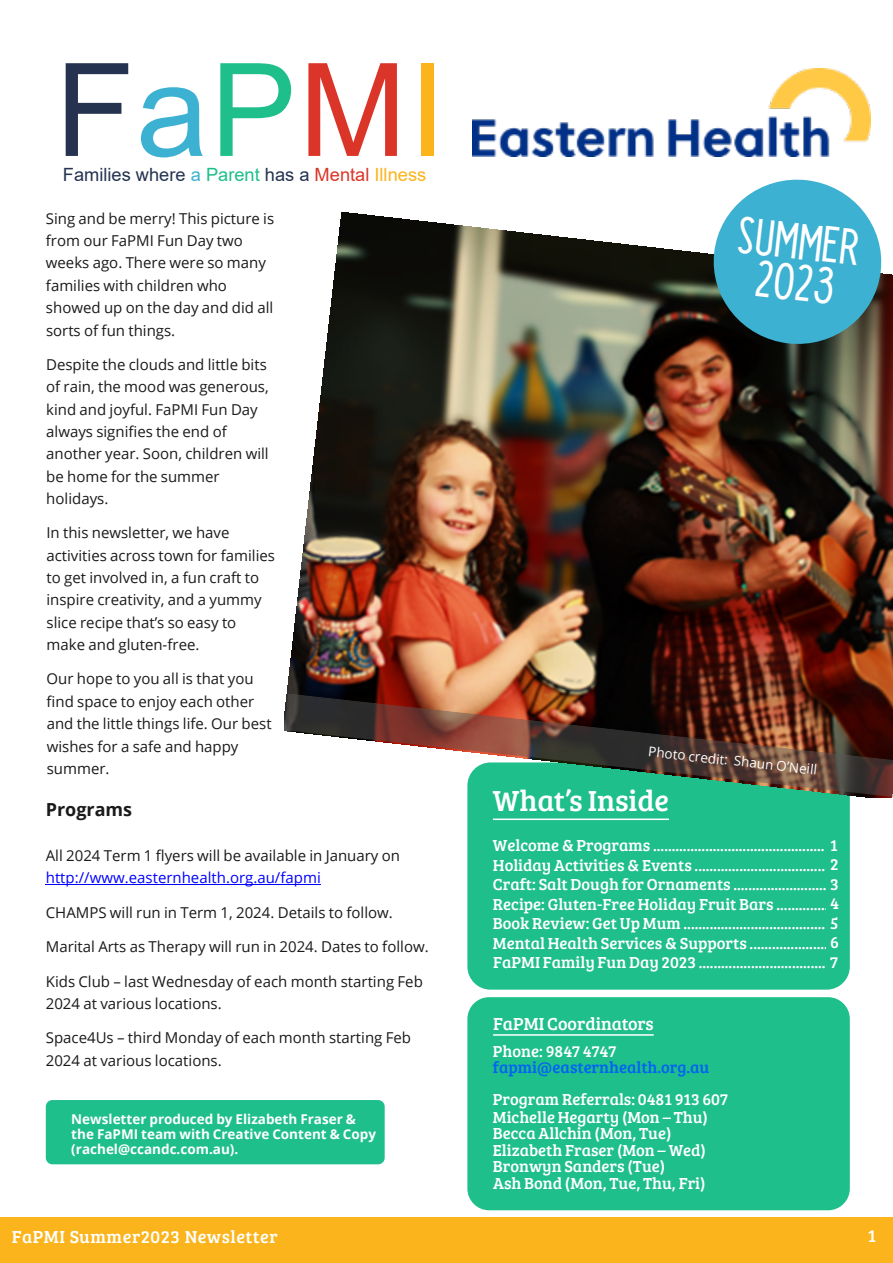
<style>
.page{position:relative;width:893px;height:1263px;background:#fff}
.page>*{position:absolute;margin:0;border:0;box-sizing:border-box;transform-origin:0 0}
.t1{font:129.45px "Arial";letter-spacing:.015em;color:#253350}
.t2{font:42px/42px "Paddington";color:#fff;text-align:center}
.t3{font:30px "Bree Serif";color:#fff}
.t4{font:18.3px "Arial";color:#253350}
.t5{font:18px "Bree Serif";letter-spacing:.03em;color:#fff}
.t6{font:18px "Bree Serif";color:#fff}
.t7{font:700 18px "Open Sans";color:#1a1a1a}
.t8{font:16.5px/19.5px "Bree Serif";color:#fff}
.t9{font:16.5px "Bree Serif";color:#0063f5}
.t10{font:15px/22.4px "Open Sans";color:#1a1a1a}
.t11{font:15px "Open Sans";color:#00f}
.t12{font:700 13.5px/15px "Open Sans";color:#fff}
.t13{font:13.5px "Open Sans";color:#fff}
.s1{color:#3db1d1}
.s2{color:#1ebf8a}
.s3{color:#db3529}
.s4{color:#fbb41c}
</style>
<div class="page">
<div style="left:0;top:1217px;width:893px;height:46px;background:#fbb41c"></div>
<hr style="left:46px;top:884px;width:275px;height:1px;background:#00f">
<div style="left:46px;top:1100px;width:339px;height:64px;background:#1ebf8a;border-radius:7px"></div>
<img style="left:472px;top:69px;width:399px;height:88px">
<div style="left:467px;top:762px;width:383px;height:228px;background:#1ebf8a;border-radius:23px"></div>
<hr style="left:493px;top:818px;width:176px;height:2px;background:#fff">
<div style="left:467px;top:997px;width:383px;height:213px;background:#1ebf8a;border-radius:22px"></div>
<hr style="left:493px;top:1034px;width:161px;height:2px;background:#fff">
<img style="left:287px;top:213px;width:606px;height:480px">
<svg style="left:709px;top:179px;width:177px;height:170px;background:#54a6bb"></svg>
<img style="left:284px;top:693px;width:609px;height:105px">
<h1 class="t1" style="left:55px;top:62px;width:391px">F<span class="s1">a</span><span class="s2">P</span><span class="s3">M</span><span class="s4">I</span></h1>
<p class="t4" style="left:63px;top:168px;width:365px">Families where <span class="s1">a</span> <span class="s2">Parent</span> has a <span class="s3">Mental</span> <span class="s4">Illness</span></p>
<p class="t10" style="left:46px;top:209px;width:230px">Sing and be merry! This picture is from our FaPMI Fun Day two weeks ago. There were so many families with children who showed up on the day and did all sorts of fun things.</p>
<p class="t10" style="left:46px;top:355px;width:224px">Despite the clouds and little bits of rain, the mood was generous, kind and joyful. FaPMI Fun Day always signifies the end of another year. Soon, children will be home for the summer holidays.</p>
<p class="t10" style="left:46px;top:523px;width:230px">In this newsletter, we have activities across town for families to get involved in, a fun craft to inspire creativity, and a yummy slice recipe that’s so easy to make and gluten-free.</p>
<p class="t10" style="left:47px;top:669px;width:227px">Our hope to you all is that you find space to enjoy each other and the little things life. Our best wishes for a safe and happy summer.</p>
<p class="t7" style="left:46px;top:803px;width:88px">Programs</p>
<p class="t10" style="left:46px;top:846px;width:356px">All 2024 Term 1 flyers will be available in January on</p>
<p class="t11" style="left:46px;top:872px;width:277px">http://www.easternhealth.org.au/fapmi</p>
<p class="t10" style="left:46px;top:903px;width:349px">CHAMPS will run in Term 1, 2024. Details to follow.</p>
<p class="t10" style="left:46px;top:937px;width:384px">Marital Arts as Therapy will run in 2024. Dates to follow.</p>
<p class="t10" style="left:46px;top:971px;width:379px">Kids Club – last Wednesday of each month starting Feb<br>2024 at various locations.</p>
<p class="t10" style="left:46px;top:1028px;width:367px">Space4Us – third Monday of each month starting Feb<br>2024 at various locations.</p>
<p class="t12" style="left:71px;top:1113px;width:306px">Newsletter produced by Elizabeth Fraser &amp; the FaPMI team with Creative Content &amp; Copy (rachel@ccandc.com.au).</p>
<p class="t5" style="left:12px;top:1223px;width:267px">FaPMI Summer2023 Newsletter</p>
<h2 class="t2" style="left:740px;top:216px;width:125px;rotate:6deg">SUMMER<br>2023</h2>
<p class="t13" style="left:649px;top:746px;width:171px;rotate:6deg">Photo credit: Shaun O’Neill</p>
<h3 class="t3" style="left:493px;top:778px;width:178px">What’s Inside</h3>
<p class="t8" style="left:493px;top:835px;width:352px">Welcome &amp; Programs .............................................. 1<br>Holiday Activities &amp; Events ................................... 2<br>Craft: Salt Dough for Ornaments .............................<br>Recipe: Gluten-Free Holiday Fruit Bars ..................<br>Book Review: Get Up Mum ...................................... 5<br>Mental Health Services &amp; Supports .........................<br>FaPMI Family Fun Day 2023 .................................. 7</p>
<p class="t8" style="left:830px;top:873px;width:10px">3<br>4</p>
<p class="t8" style="left:830px;top:932px;width:10px">6</p>
<p class="t6" style="left:493px;top:1010px;width:162px">FaPMI Coordinators</p>
<p class="t8" style="left:493px;top:1040px;width:125px">Phone: 9847 4747</p>
<p class="t9" style="left:493px;top:1055px;width:218px">fapmi@easternhealth.org.au</p>
<p class="t8" style="left:493px;top:1089px;width:237px;line-height:18px">Program Referrals: 0481 913 607<br>Michelle Hegarty (Mon – Thu)</p>
<p class="t8" style="left:493px;top:1124px;width:215px;line-height:16.5px">Becca Allchin (Mon, Tue)<br>Elizabeth Fraser (Mon – Wed)<br>Bronwyn Sanders (Tue)<br>Ash Bond (Mon, Tue, Thu, Fri)</p>
<p class="t5" style="left:868px;top:1223px;width:10px">1</p>
</div>
